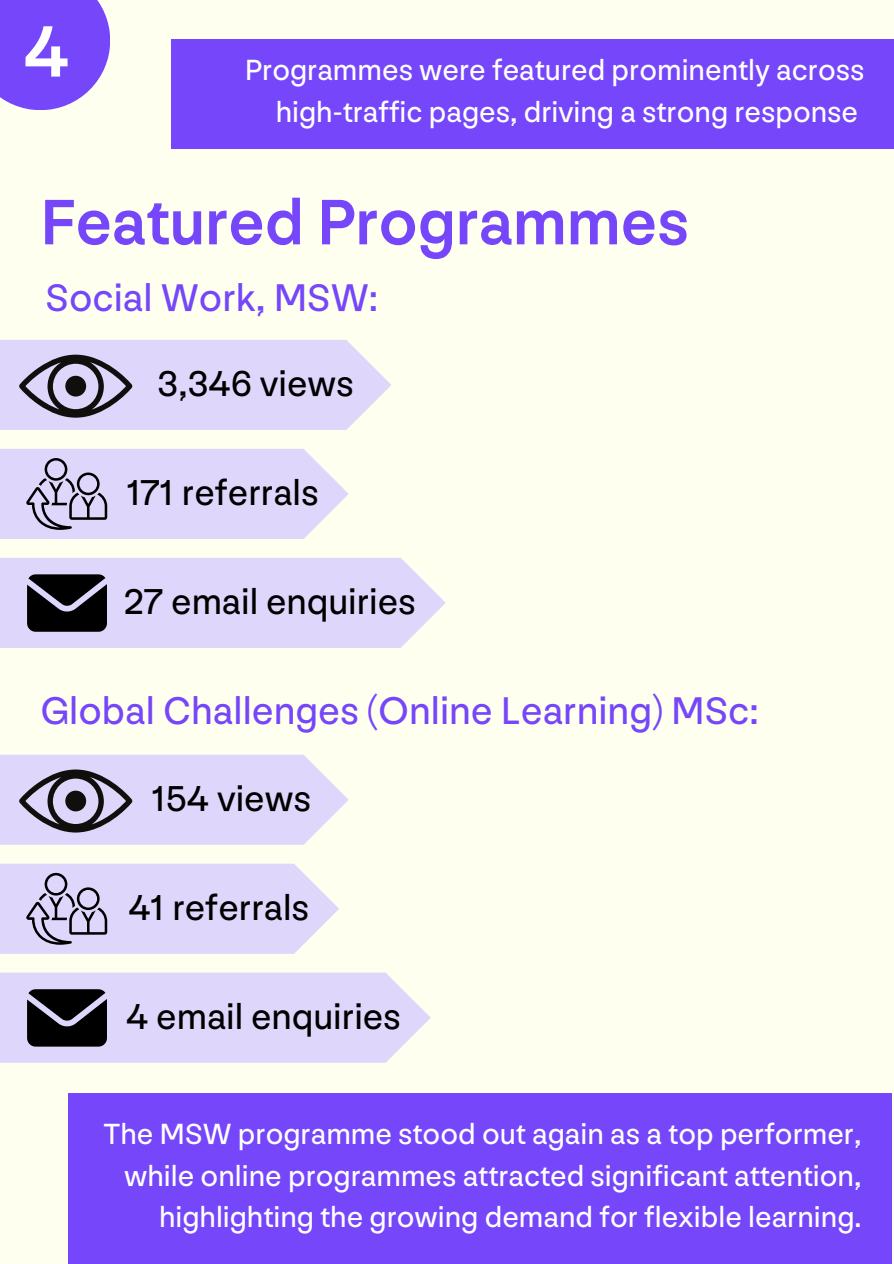
<style>
.page{position:relative;width:894px;height:1264px;background:#fff}
.page>*{position:absolute;margin:0;border:0;box-sizing:border-box;transform-origin:0 0}
.t1{font:500 75.6px "NN Nouvelle Grotesk";color:#fff}
.t2{font:500 66.75px "NN Nouvelle Grotesk";color:#7546fa}
.t3{font:40.2px "NN Nouvelle Grotesk";color:#7546fa}
.t4{font:37.5px "NN Nouvelle Grotesk";color:#000}
.t5{font:30.45px/41.7px "NN Nouvelle Grotesk";color:#fff;text-align:right}
</style>
<div class="page">
<div style="left:0;top:0;width:893px;height:1263px;background:#feffef"></div>
<div style="left:0;top:0;width:110px;height:110px;background:#7546fa"></div>
<div style="left:171px;top:39px;width:722px;height:110px;background:#7546fa"></div>
<svg style="left:0;top:340px;width:391px;height:90px"></svg>
<svg style="left:0;top:449px;width:348px;height:90px"></svg>
<svg style="left:0;top:558px;width:445px;height:90px"></svg>
<svg style="left:0;top:754px;width:348px;height:90px"></svg>
<svg style="left:0;top:863px;width:339px;height:90px"></svg>
<svg style="left:0;top:972px;width:430px;height:90px"></svg>
<div style="left:68px;top:1093px;width:823px;height:170px;background:#7546fa"></div>
<h2 class="t1" style="left:25px;top:9px;width:46px">4</h2>
<h2 class="t5" style="left:245px;top:50px;width:620px">Programmes were featured prominently across high-traffic pages, driving a strong response</h2>
<p class="t2" style="left:40px;top:184px;width:649px">Featured Programmes</p>
<p class="t3" style="left:45px;top:275px;width:334px">Social Work, MSW:</p>
<p class="t4" style="left:157px;top:362px;width:198px">3,346 views</p>
<p class="t4" style="left:127px;top:471px;width:193px">171 referrals</p>
<h1 class="t4" style="left:124px;top:580px;width:293px">27 email enquiries</h1>
<h2 class="t3" style="left:40px;top:687px;width:719px">Global Challenges (Online Learning) MSc:</h2>
<h2 class="t4" style="left:152px;top:777px;width:160px">154 views</h2>
<h2 class="t4" style="left:129px;top:886px;width:182px">41 referrals</h2>
<p class="t4" style="left:126px;top:995px;width:276px">4 email enquiries</p>
<h2 class="t5" style="left:103px;top:1113px;width:759px">The MSW programme stood out again as a top performer, while online programmes attracted significant attention, highlighting the growing demand for flexible learning.</h2>
</div>
